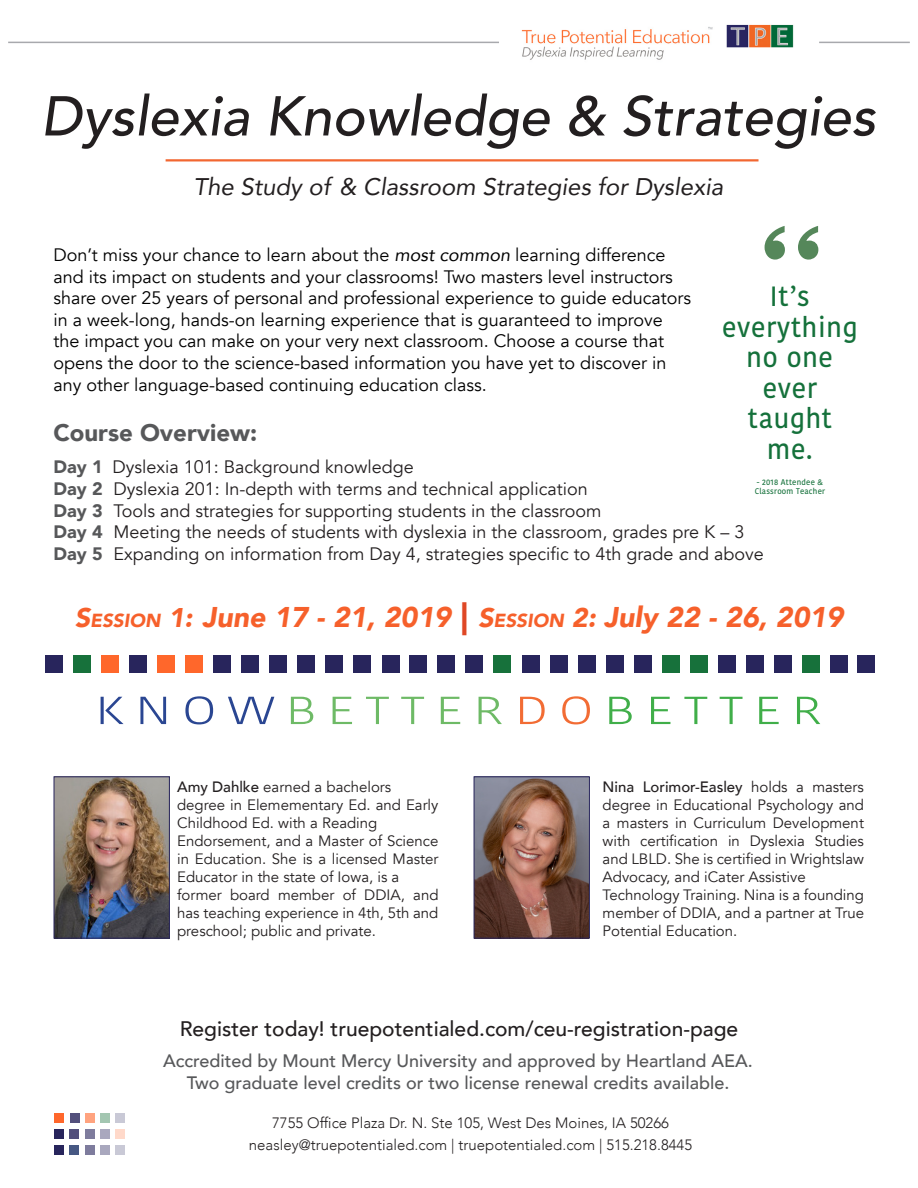
<style>
.page{position:relative;width:918px;height:1188px;background:#fff}
.page>*{position:absolute;margin:0;border:0;box-sizing:border-box;transform-origin:0 0}
.t1{font:150px "Letter Gothic Std";color:#55875a}
.t2{font:italic 500 55.5px "Avenir";color:#231f20}
.t3{font:300 39px "Kohinoor Devanagari";letter-spacing:.21em;color:#6eba66;scale:1.33 1}
.t4{font:italic 900 28.5px "Avenir";color:#f6602b}
.t5{font:500 27.75px "Kohinoor Devanagari";letter-spacing:.03em;color:#15713b;scale:.94 1}
.t6{font:italic 24px "Avenir";color:#231f20}
.t7{font:900 24px "Avenir";color:#57585a}
.t8{font:500 21px "Avenir";color:#231f20}
.t9{font:18px "Avenir";color:#000}
.t10{font:18px "Avenir";color:#231f20}
.t11{font:500 18px "Avenir";color:#57585a}
.t12{font:15px/18px "Avenir";color:#231f20;text-align:justify}
.t13{font:300 15px "Avenir";color:#231f20}
.t14{font:500 8.1px/9px "Kohinoor Devanagari";letter-spacing:.03em;color:#15713b;scale:.94 1}
.s1{font-style:italic}
.s2{font-weight:900;color:#57585a}
.s3{font-size:27px}
.s4{font-size:18.9px}
.s5{font-style:normal;font-size:33px;color:#df4725}
.s6{color:#2a4692}
.s7{color:#f26c34}
.s8{color:#40ae49}
.s9{font-weight:500}
</style>
<div class="page">
<hr style="left:166px;top:159px;width:593px;height:2px;background:#f26731">
<img style="left:476px;top:778px;width:112px;height:159px">
<div style="left:474px;top:776px;width:116px;height:163px;border:1px solid #28255c"></div>
<img style="left:521px;top:24px;width:273px;height:36px">
<hr style="left:8px;top:42px;width:491px;height:1px;background:#a8a9ad">
<hr style="left:819px;top:42px;width:91px;height:1px;background:#a8a9ad">
<div style="left:116px;top:1113px;width:9px;height:9px;background:#c9c9d6"></div>
<div style="left:54px;top:1146px;width:9px;height:9px;background:#28255c"></div>
<div style="left:85px;top:1129px;width:9px;height:10px;background:#7e7c9d"></div>
<div style="left:100px;top:1113px;width:10px;height:9px;background:#a3c6b1"></div>
<div style="left:69px;top:1129px;width:10px;height:10px;background:#53507c"></div>
<div style="left:85px;top:1113px;width:9px;height:9px;background:#ffa37f"></div>
<div style="left:54px;top:1129px;width:9px;height:10px;background:#28255c"></div>
<div style="left:70px;top:1113px;width:9px;height:9px;background:#53507c"></div>
<div style="left:116px;top:1146px;width:9px;height:9px;background:#c9c9d6"></div>
<div style="left:54px;top:1113px;width:9px;height:9px;background:#ff672b"></div>
<div style="left:100px;top:1146px;width:10px;height:9px;background:#a9a8be"></div>
<div style="left:116px;top:1129px;width:9px;height:10px;background:#ffd9ca"></div>
<div style="left:85px;top:1146px;width:9px;height:9px;background:#7e7c9d"></div>
<div style="left:101px;top:1129px;width:9px;height:10px;background:#a9a8be"></div>
<div style="left:69px;top:1146px;width:10px;height:9px;background:#475883"></div>
<img style="left:56px;top:778px;width:112px;height:159px">
<div style="left:54px;top:776px;width:116px;height:163px;border:1px solid #28255c"></div>
<div style="left:45px;top:655px;width:18px;height:17px;background:#28255c"></div>
<div style="left:438px;top:655px;width:17px;height:17px;background:#28255c"></div>
<div style="left:241px;top:655px;width:18px;height:17px;background:#28255c"></div>
<div style="left:634px;top:655px;width:17px;height:17px;background:#28255c"></div>
<div style="left:73px;top:655px;width:18px;height:17px;background:#17713b"></div>
<div style="left:466px;top:655px;width:17px;height:17px;background:#28255c"></div>
<div style="left:270px;top:655px;width:17px;height:17px;background:#28255c"></div>
<div style="left:662px;top:655px;width:17px;height:17px;background:#17713b"></div>
<div style="left:101px;top:655px;width:18px;height:17px;background:#ff672b"></div>
<div style="left:494px;top:655px;width:17px;height:17px;background:#17713b"></div>
<div style="left:298px;top:655px;width:17px;height:17px;background:#28255c"></div>
<div style="left:690px;top:655px;width:17px;height:17px;background:#17713b"></div>
<div style="left:129px;top:655px;width:18px;height:17px;background:#28255c"></div>
<div style="left:522px;top:655px;width:17px;height:17px;background:#28255c"></div>
<div style="left:326px;top:655px;width:17px;height:17px;background:#28255c"></div>
<div style="left:718px;top:655px;width:17px;height:17px;background:#28255c"></div>
<div style="left:158px;top:655px;width:17px;height:17px;background:#ff672b"></div>
<div style="left:550px;top:655px;width:17px;height:17px;background:#28255c"></div>
<div style="left:354px;top:655px;width:17px;height:17px;background:#28255c"></div>
<div style="left:746px;top:655px;width:18px;height:17px;background:#28255c"></div>
<div style="left:186px;top:655px;width:17px;height:17px;background:#ff672b"></div>
<div style="left:578px;top:655px;width:17px;height:17px;background:#28255c"></div>
<div style="left:382px;top:655px;width:17px;height:17px;background:#28255c"></div>
<div style="left:774px;top:655px;width:18px;height:17px;background:#28255c"></div>
<div style="left:214px;top:655px;width:17px;height:17px;background:#28255c"></div>
<div style="left:606px;top:655px;width:17px;height:17px;background:#28255c"></div>
<div style="left:410px;top:655px;width:17px;height:17px;background:#28255c"></div>
<div style="left:802px;top:655px;width:17px;height:17px;background:#17713b"></div>
<div style="left:830px;top:655px;width:17px;height:17px;background:#28255c"></div>
<div style="left:857px;top:655px;width:18px;height:17px;background:#28255c"></div>
<p class="t2" style="left:41px;top:83px;width:836px">Dyslexia Knowledge &amp; Strategies</p>
<p class="t6" style="left:193px;top:172px;width:532px">The Study of &amp; Classroom Strategies for Dyslexia</p>
<p class="t1" style="left:745px;top:197px;width:91px">“</p>
<p class="t9" style="left:53px;top:244px;width:614px">Don’t miss your chance to learn about the <span class="s1">most common</span> learning difference</p>
<p class="t9" style="left:53px;top:266px;width:621px">and its impact on students and your classrooms! Two masters level instructors</p>
<p class="t9" style="left:53px;top:287px;width:639px">share over 25 years of personal and professional experience to guide educators</p>
<p class="t9" style="left:53px;top:309px;width:611px">in a week-long, hands-on learning experience that is guaranteed to improve</p>
<p class="t9" style="left:53px;top:330px;width:612px">the impact you can make on your very next classroom. Choose a course that</p>
<p class="t9" style="left:53px;top:352px;width:615px">opens the door to the science-based information you have yet to discover in</p>
<p class="t9" style="left:53px;top:374px;width:435px">any other language-based continuing education class.</p>
<p class="t7" style="left:53px;top:412px;width:205px">Course Overview:</p>
<p class="t10" style="left:53px;top:456px;width:362px"><span class="s2">Day 1</span> Dyslexia 101: Background knowledge</p>
<p class="t10" style="left:53px;top:478px;width:536px"><span class="s2">Day 2</span> Dyslexia 201: In-depth with terms and technical application</p>
<p class="t10" style="left:53px;top:500px;width:550px"><span class="s2">Day 3</span> Tools and strategies for supporting students in the classroom</p>
<p class="t10" style="left:53px;top:521px;width:692px"><span class="s2">Day 4</span> Meeting the needs of students with dyslexia in the classroom, grades pre K – 3</p>
<p class="t10" style="left:53px;top:543px;width:712px"><span class="s2">Day 5</span> Expanding on information from Day 4, strategies specific to 4th grade and above</p>
<p class="t5" style="left:770px;top:280px;width:44px">It’s</p>
<p class="t5" style="left:722px;top:311px;width:146px">everything</p>
<p class="t5" style="left:747px;top:341px;width:94px">no one</p>
<p class="t5" style="left:763px;top:372px;width:59px">ever</p>
<p class="t5" style="left:748px;top:403px;width:91px">taught</p>
<p class="t5" style="left:767px;top:433px;width:50px">me.</p>
<p class="t14" style="left:755px;top:478px;width:76px">- 2018 Attendee &amp;<br>Classroom Teacher</p>
<p class="t4" style="left:75px;top:594px;width:770px"><span class="s3">S</span><span class="s4">ESSION</span> <span class="s3">1:</span> June 17 - 21, 2019 <span class="s5">|</span> <span class="s3">S</span><span class="s4">ESSION</span> <span class="s3">2:</span> July 22 - 26, 2019</p>
<p class="t3" style="left:95px;top:688px;width:548px"><span class="s6">KNOW</span>BETTER<span class="s7">DO</span><span class="s8">BETTER</span></p>
<p class="t12" style="left:177px;top:778px;width:216px"><span class="s9">Amy Dahlke</span> earned a bachelors</p>
<p class="t12" style="left:177px;top:796px;width:263px">degree in Elemementary Ed. and Early<br>Childhood Ed. with a Reading</p>
<p class="t12" style="left:177px;top:832px;width:263px">Endorsement, and a Master of Science in Education. She is a licensed Master Educator in the state of Iowa, is a</p>
<p class="t12" style="left:177px;top:886px;width:263px">former board member of DDIA, and has teaching experience in 4th, 5th and preschool; public and private.</p>
<p class="t12" style="left:603px;top:778px;width:263px"><span class="s9">Nina Lorimor-Easley</span> holds a masters degree in Educational Psychology and a masters in Curriculum Development with certification in Dyslexia Studies and LBLD. She is certified in Wrightslaw Advocacy, and iCater Assistive</p>
<p class="t12" style="left:603px;top:886px;width:263px">Technology Training. Nina is a founding member of DDIA, and a partner at True Potential Education.</p>
<p class="t8" style="left:180px;top:1011px;width:560px">Register today! truepotentialed.com/ceu-registration-page</p>
<p class="t11" style="left:163px;top:1045px;width:591px">Accredited by Mount Mercy University and approved by Heartland AEA.</p>
<p class="t11" style="left:187px;top:1067px;width:544px">Two graduate level credits or two license renewal credits available.</p>
<p class="t13" style="left:272px;top:1114px;width:398px">7755 Office Plaza Dr. N. Ste 105, West Des Moines, IA 50266</p>
<p class="t13" style="left:249px;top:1136px;width:445px">neasley@truepotentialed.com | truepotentialed.com | 515.218.8445</p>
</div>
